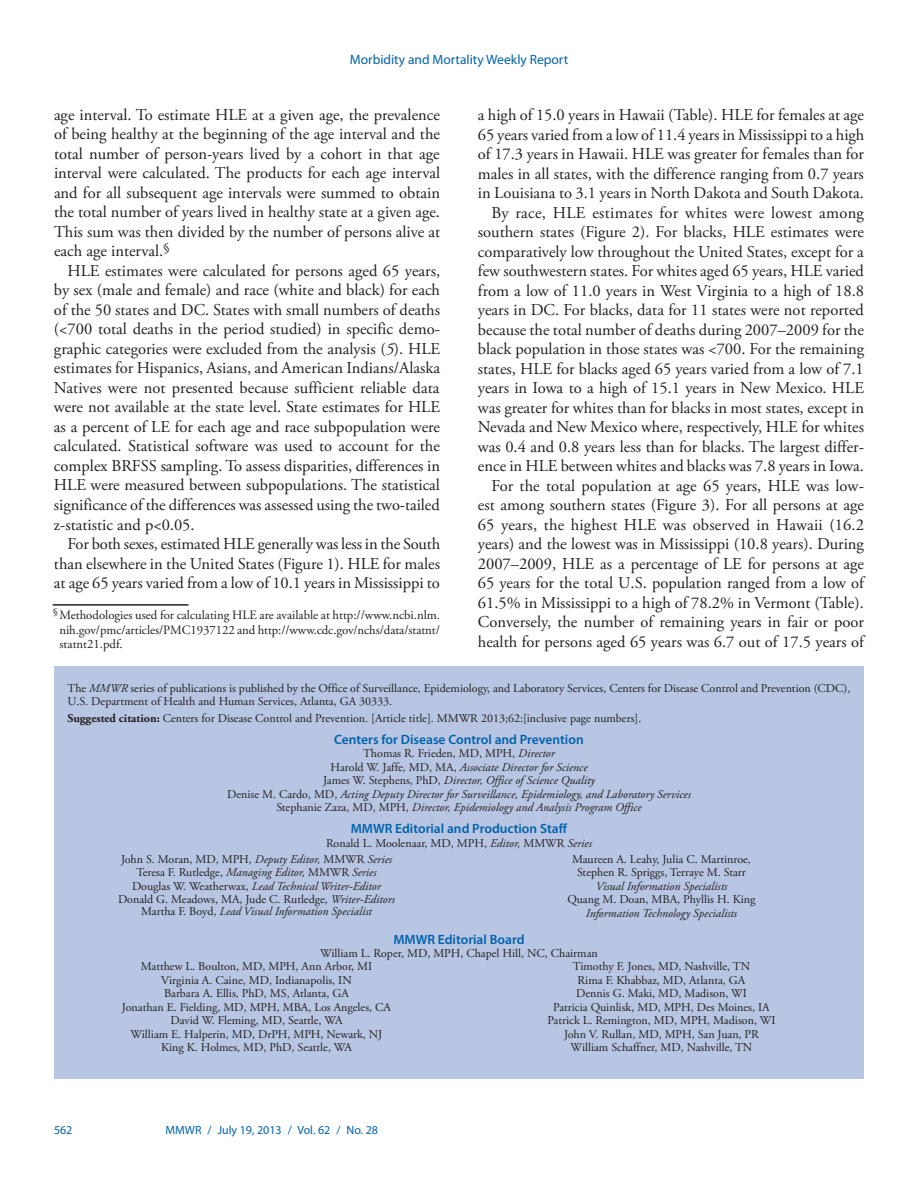
<style>
.page{position:relative;width:918px;height:1188px;background:#fff}
.page>*{position:absolute;margin:0;border:0;box-sizing:border-box;transform-origin:0 0}
.body_copy{font:16.5px/19.5px "Adobe Garamond Pro";color:#231f20;text-align:justify}
.t1{font:600 13.5px "Myriad Pro";color:#0161ab}
.t2{font:13.5px "Myriad Pro";color:#0161ab}
.footnote_w_rule_text{font:12.75px/14.2px "Adobe Garamond Pro";letter-spacing:-.005em;color:#231f20;text-align:justify}
.t3{font:12px/13.5px "Adobe Garamond Pro";color:#231f20;text-align:center}
.t4{font:italic 12px/13.5px "Adobe Garamond Pro";color:#231f20;text-align:center}
.footer_left{font:12px "Myriad Pro";color:#0161ab}
.s1{font-style:italic}
.s2{font-weight:700}
.s3{font-style:normal}
</style>
<div class="page">
<div style="left:54px;top:666px;width:810px;height:413px;background:#b8c6e3"></div>
<hr style="left:53px;top:604px;width:135px;height:2px;background:#231f20">
<p class="t2" style="left:350px;top:51px;width:220px">Morbidity and Mortality Weekly Report</p>
<p class="body_copy" style="left:54px;top:106px;width:388px">age interval. To estimate HLE at a given age, the prevalence of being healthy at the beginning of the age interval and the total number of person-years lived by a cohort in that age interval were calculated. The products for each age interval and for all subsequent age intervals were summed to obtain the total number of years lived in healthy state at a given age.<br>This sum was then divided by the number of persons alive at each age interval.<sup>§</sup></p>
<p class="body_copy" style="left:54px;top:262px;width:388px;text-indent:13px">HLE estimates were calculated for persons aged 65 years, by sex (male and female) and race (white and black) for each of the 50 states and DC. States with small numbers of deaths (&lt;700 total deaths in the period studied) in specific demo&shy;graphic categories were excluded from the analysis (<span class="s1">5</span>). HLE estimates for Hispanics, Asians, and American Indians/Alaska Natives were not presented because sufficient reliable data were not available at the state level. State estimates for HLE as a percent of LE for each age and race subpopulation were calculated. Statistical software was used to account for the complex BRFSS sampling. To assess disparities, differences in HLE were measured between subpopulations. The statistical significance of the differences was assessed using the two-tailed z-statistic and p&lt;0.05.</p>
<p class="body_copy" style="left:54px;top:535px;width:388px;text-indent:13px">For both sexes, estimated HLE generally was less in the South than elsewhere in the United States (Figure 1). HLE for males at age 65 years varied from a low of 10.1 years in Mississippi to</p>
<p class="footnote_w_rule_text" style="left:59px;top:609px;width:382px;text-indent:-7px"><sup>§</sup> Methodologies used for calculating HLE are available at http://www.ncbi.nlm. nih.gov/pmc/articles/PMC1937122 and http://www.cdc.gov/nchs/data/statnt/ statnt21.pdf.</p>
<p class="body_copy" style="left:478px;top:106px;width:388px">a high of 15.0 years in Hawaii (Table). HLE for females at age 65 years varied from a low of 11.4 years in Mississippi to a high of 17.3 years in Hawaii. HLE was greater for females than for males in all states, with the difference ranging from 0.7 years in Louisiana to 3.1 years in North Dakota and South Dakota.</p>
<p class="body_copy" style="left:478px;top:203px;width:388px;text-indent:13px">By race, HLE estimates for whites were lowest among southern states (Figure 2). For blacks, HLE estimates were comparatively low throughout the United States, except for a few southwestern states. For whites aged 65 years, HLE varied from a low of 11.0 years in West Virginia to a high of 18.8 years in DC. For blacks, data for 11 states were not reported because the total number of deaths during 2007–2009 for the black population in those states was &lt;700. For the remaining states, HLE for blacks aged 65 years varied from a low of 7.1 years in Iowa to a high of 15.1 years in New Mexico. HLE was greater for whites than for blacks in most states, except in Nevada and New Mexico where, respectively, HLE for whites was 0.4 and 0.8 years less than for blacks. The largest differ&shy;ence in HLE between whites and blacks was 7.8 years in Iowa.</p>
<p class="body_copy" style="left:478px;top:476px;width:388px;text-indent:13px">For the total population at age 65 years, HLE was low&shy;est among southern states (Figure 3). For all persons at age 65 years, the highest HLE was observed in Hawaii (16.2 years) and the lowest was in Mississippi (10.8 years). During 2007–2009, HLE as a percentage of LE for persons at age 65 years for the total U.S. population ranged from a low of 61.5% in Mississippi to a high of 78.2% in Vermont (Table).<br>Conversely, the number of remaining years in fair or poor health for persons aged 65 years was 6.7 out of 17.5 years of</p>
<p class="t3" style="left:68px;top:682px;width:784px;text-align:left">The <span class="s1">MMWR</span> series of publications is published by the Office of Surveillance, Epidemiology, and Laboratory Services, Centers for Disease Control and Prevention (CDC),<br>U.S. Department of Health and Human Services, Atlanta, GA 30333.</p>
<p class="t3" style="left:68px;top:712px;width:575px"><span class="s2">Suggested citation:</span> Centers for Disease Control and Prevention. [Article title]. MMWR 2013;62:[inclusive page numbers].</p>
<p class="t1" style="left:334px;top:731px;width:251px">Centers for Disease Control and Prevention</p>
<p class="t4" style="left:227px;top:747px;width:465px"><span class="s3">Thomas R. Frieden, MD, MPH,</span> Director<br><span class="s3">Harold W. Jaffe, MD, MA,</span> Associate Director for Science<br><span class="s3">James W. Stephens, PhD,</span> Director, Office of Science Quality<br><span class="s3">Denise M. Cardo, MD,</span> Acting Deputy Director for Surveillance, Epidemiology, and Laboratory Services <span class="s3">Stephanie Zaza, MD, MPH,</span> Director, Epidemiology and Analysis Program Office</p>
<p class="t1" style="left:351px;top:820px;width:218px">MMWR Editorial and Production Staff</p>
<p class="t3" style="left:121px;top:835px;width:472px;line-height:15.9px;text-align:left;text-indent:205px">Ronald L. Moolenaar, MD, MPH, <span class="s1">Editor,</span> MMWR <span class="s1">Series<br></span>John S. Moran, MD, MPH, <span class="s1">Deputy Editor,</span> MMWR <span class="s1">Series</span></p>
<p class="t3" style="left:118px;top:866px;width:278px">Teresa F. Rutledge, <span class="s1">Managing Editor,</span> MMWR <span class="s1">Series<br></span>Douglas W. Weatherwax, <span class="s1">Lead Technical Writer-Editor<br></span>Donald G. Meadows, MA, Jude C. Rutledge, <span class="s1">Writer-Editors</span></p>
<p class="t4" style="left:141px;top:905px;width:232px"><span class="s3">Martha F. Boyd,</span> Lead Visual Information Specialist</p>
<p class="t3" style="left:572px;top:852px;width:180px">Maureen A. Leahy, Julia C. Martinroe,<br>Stephen R. Spriggs, Terraye M. Starr</p>
<p class="t4" style="left:596px;top:879px;width:133px">Visual Information Specialists</p>
<p class="t3" style="left:567px;top:893px;width:190px">Quang M. Doan, MBA, Phyllis H. King</p>
<p class="t4" style="left:586px;top:906px;width:153px">Information Technology Specialists</p>
<p class="t1" style="left:393px;top:931px;width:133px">MMWR Editorial Board</p>
<p class="t3" style="left:320px;top:947px;width:279px">William L. Roper, MD, MPH, Chapel Hill, NC, Chairman</p>
<p class="t3" style="left:141px;top:960px;width:233px">Matthew L. Boulton, MD, MPH, Ann Arbor, MI</p>
<p class="t3" style="left:161px;top:974px;width:192px">Virginia A. Caine, MD, Indianapolis, IN</p>
<p class="t3" style="left:164px;top:987px;width:186px">Barbara A. Ellis, PhD, MS, Atlanta, GA</p>
<p class="t3" style="left:122px;top:1001px;width:271px">Jonathan E. Fielding, MD, MPH, MBA, Los Angeles, CA</p>
<p class="t3" style="left:170px;top:1014px;width:174px">David W. Fleming, MD, Seattle, WA</p>
<p class="t3" style="left:131px;top:1028px;width:253px">William E. Halperin, MD, DrPH, MPH, Newark, NJ</p>
<p class="t3" style="left:161px;top:1041px;width:192px">King K. Holmes, MD, PhD, Seattle, WA</p>
<p class="t3" style="left:548px;top:960px;width:229px">Timothy F. Jones, MD, Nashville, TN<br>Rima F. Khabbaz, MD, Atlanta, GA<br>Dennis G. Maki, MD, Madison, WI<br>Patricia Quinlisk, MD, MPH, Des Moines, IA Patrick L. Remington, MD, MPH, Madison, WI John V. Rullan, MD, MPH, San Juan, PR William Schaffner, MD, Nashville, TN</p>
<p class="footer_left" style="left:54px;top:1123px;width:20px">562</p>
<p class="footer_left" style="left:166px;top:1123px;width:214px">MMWR / July 19, 2013 / Vol. 62 / No. 28</p>
</div>
